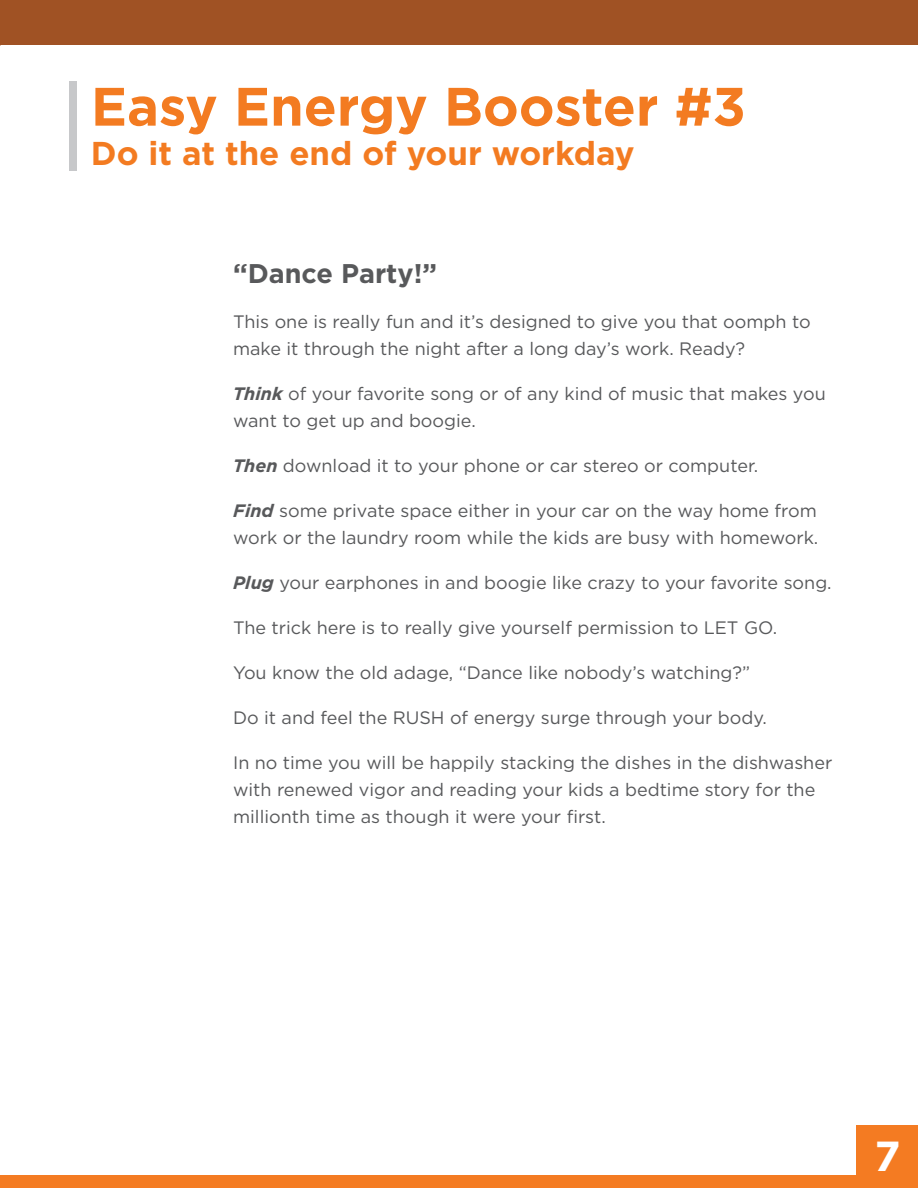
<style>
.page{position:relative;width:918px;height:1188px;background:#fff}
.page>*{position:absolute;margin:0;border:0;box-sizing:border-box;transform-origin:0 0}
.t1{font:700 54px "Gotham";color:#f37b21}
.t2{font:700 42px "Gotham";color:#fff}
.t3{font:700 33px "Gotham";color:#f37b21}
.t4{font:700 27px "Gotham";color:#58595b}
.t5{font:18px/27px "Gotham";color:#58595b}
.s1{font-weight:700;font-style:italic}
</style>
<div class="page">
<div style="left:0;top:0;width:918px;height:45px;background:#a05224"></div>
<div style="left:0;top:1175px;width:918px;height:13px;background:#f47b22"></div>
<div style="left:856px;top:1125px;width:62px;height:63px;background:#f47b22"></div>
<div style="left:69px;top:81px;width:7px;height:90px;background:#c7c8ca"></div>
<h1 class="t1" style="left:91px;top:75px;width:657px">Easy Energy Booster #3</h1>
<h3 class="t3" style="left:91px;top:135px;width:545px">Do it at the end of your workday</h3>
<h3 class="t4" style="left:233px;top:258px;width:205px">“Dance Party!”</h3>
<p class="t5" style="left:233px;top:308px;width:579px">This one is really fun and it’s designed to give you that oomph to make it through the night after a long day’s work. Ready?</p>
<p class="t5" style="left:233px;top:380px;width:594px"><span class="s1">Think</span> of your favorite song or of any kind of music that makes you want to get up and boogie.</p>
<p class="t5" style="left:233px;top:452px;width:527px"><span class="s1">Then</span> download it to your phone or car stereo or computer.</p>
<p class="t5" style="left:233px;top:497px;width:587px"><span class="s1">Find</span> some private space either in your car on the way home from work or the laundry room while the kids are busy with homework.</p>
<p class="t5" style="left:233px;top:569px;width:600px"><span class="s1">Plug</span> your earphones in and boogie like crazy to your favorite song.</p>
<p class="t5" style="left:233px;top:614px;width:546px">The trick here is to really give yourself permission to LET GO.</p>
<p class="t5" style="left:233px;top:659px;width:519px">You know the old adage, “Dance like nobody’s watching?”</p>
<p class="t5" style="left:233px;top:704px;width:535px">Do it and feel the RUSH of energy surge through your body.</p>
<p class="t5" style="left:233px;top:749px;width:601px">In no time you will be happily stacking the dishes in the dishwasher with renewed vigor and reading your kids a bedtime story for the millionth time as though it were your first.</p>
<h2 class="t2" style="left:875px;top:1132px;width:27px">7</h2>
</div>
